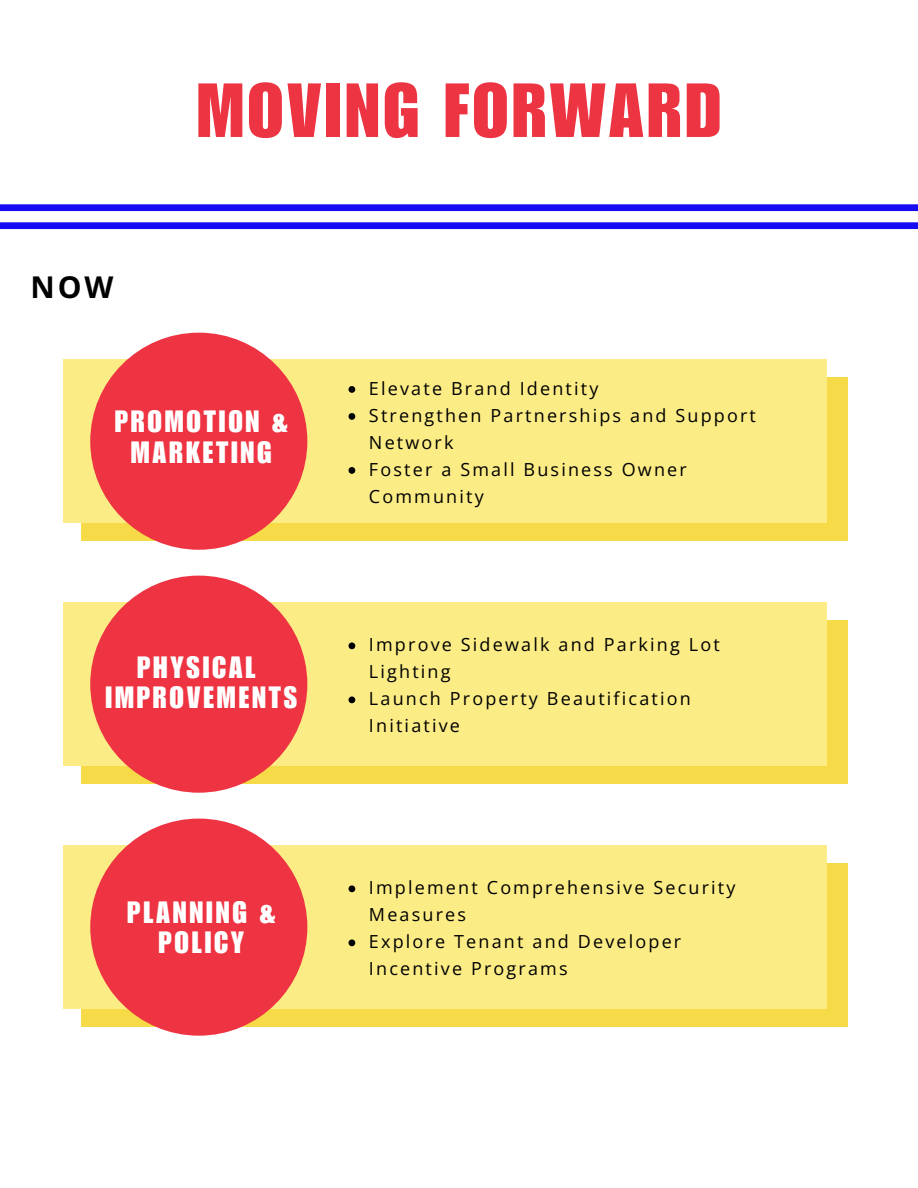
<style>
.page{position:relative;width:918px;height:1188px;background:#fff}
.page>*{position:absolute;margin:0;border:0;box-sizing:border-box;transform-origin:0 0}
.t1{font:75px "Impact LT Std";letter-spacing:.045em;color:#ed3442}
.t2{font:30px/30.3px "Impact LT Std";letter-spacing:.095em;color:#fff;text-align:center}
.t3{font:700 30px "Open Sans";color:#000}
.t4{font:18px/27px "Open Sans";letter-spacing:.12em;color:#000}
</style>
<div class="page">
<div style="left:0;top:204px;width:918px;height:7px;background:#160bf2"></div>
<div style="left:81px;top:377px;width:766px;height:164px;background:#f6da48"></div>
<div style="left:63px;top:359px;width:763px;height:164px;background:#fbec86"></div>
<div style="left:81px;top:620px;width:766px;height:164px;background:#f6da48"></div>
<div style="left:63px;top:602px;width:763px;height:164px;background:#fbec86"></div>
<div style="left:90px;top:576px;width:217px;height:217px;background:#ee3342;border-radius:50%"></div>
<div style="left:81px;top:863px;width:766px;height:164px;background:#f6da48"></div>
<div style="left:63px;top:845px;width:763px;height:164px;background:#fbec86"></div>
<div style="left:90px;top:819px;width:217px;height:217px;background:#ee3342;border-radius:50%"></div>
<div style="left:90px;top:333px;width:217px;height:217px;background:#ee3342;border-radius:50%"></div>
<svg style="left:349px;top:386px;width:6px;height:7px"></svg>
<svg style="left:349px;top:413px;width:6px;height:7px"></svg>
<svg style="left:349px;top:467px;width:6px;height:7px"></svg>
<svg style="left:349px;top:642px;width:6px;height:7px"></svg>
<svg style="left:349px;top:696px;width:6px;height:7px"></svg>
<svg style="left:349px;top:885px;width:6px;height:7px"></svg>
<svg style="left:349px;top:939px;width:6px;height:7px"></svg>
<div style="left:0;top:222px;width:918px;height:7px;background:#160bf2"></div>
<p class="t3" style="left:31px;top:266px;width:84px">NOW</p>
<p class="t1" style="left:197px;top:83px;width:526px">MOVING FORWARD</p>
<p class="t2" style="left:115px;top:411px;width:175px">PROMOTION &amp;<br>MARKETING</p>
<p class="t2" style="left:137px;top:656px;width:120px">PHYSICAL</p>
<p class="t2" style="left:106px;top:686px;width:193px">IMPROVEMENTS</p>
<p class="t2" style="left:127px;top:902px;width:150px">PLANNING &amp;<br>POLICY</p>
<p class="t4" style="left:369px;top:375px;width:231px">Elevate Brand Identity</p>
<p class="t4" style="left:369px;top:402px;width:389px">Strengthen Partnerships and Support<br>Network</p>
<p class="t4" style="left:369px;top:456px;width:319px">Foster a Small Business Owner<br>Community</p>
<p class="t4" style="left:369px;top:631px;width:352px">Improve Sidewalk and Parking Lot<br>Lighting</p>
<p class="t4" style="left:369px;top:685px;width:323px">Launch Property Beautification<br>Initiative</p>
<p class="t4" style="left:369px;top:874px;width:368px">Implement Comprehensive Security<br>Measures</p>
<p class="t4" style="left:369px;top:928px;width:314px">Explore Tenant and Developer<br>Incentive Programs</p>
</div>
